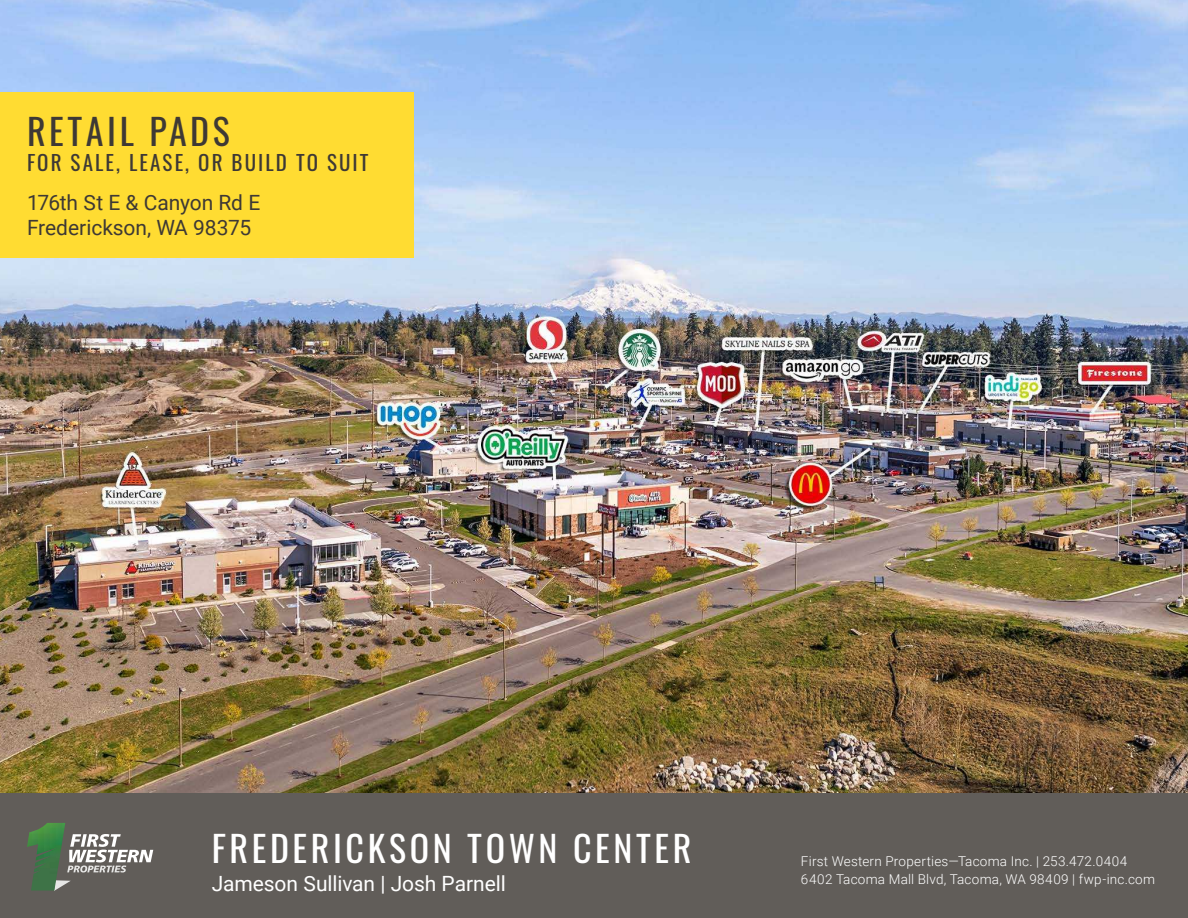
<style>
.page{position:relative;width:1188px;height:918px;background:#fff}
.page>*{position:absolute;margin:0;border:0;box-sizing:border-box;transform-origin:0 0}
.t1{font:36px "Oswald";letter-spacing:.1em;color:#fff}
.t2{font:36px "Oswald";letter-spacing:.1em;color:#3e3935}
.t3{font:21px/25.2px "Roboto";letter-spacing:-.005em;color:#3e3935}
.t4{font:21px "Roboto";letter-spacing:-.005em;color:#fff}
.t5{font:21px "Oswald";letter-spacing:.1em;color:#3e3935}
.t6{font:300 13.5px/18px "Roboto";letter-spacing:.02em;color:#fff}
</style>
<div class="page">
<img style="left:0;top:0;width:1188px;height:793px">
<div style="left:0;top:793px;width:1188px;height:125px;background:#615d59"></div>
<svg style="left:65px;top:880px;width:6px;height:4px"></svg>
<svg style="left:67px;top:834px;width:86px;height:39px"></svg>
<img style="left:27px;top:823px;width:38px;height:68px">
<div style="left:0;top:92px;width:414px;height:165px;background:#ffdc32"></div>
<h1 class="t2" style="left:27px;top:99px;width:204px">RETAIL PADS</h1>
<h2 class="t5" style="left:27px;top:144px;width:343px">FOR SALE, LEASE, OR BUILD TO SUIT</h2>
<h2 class="t3" style="left:27px;top:189px;width:235px">176th St E &amp; Canyon Rd E<br>Frederickson, WA 98375</h2>
<h1 class="t1" style="left:212px;top:816px;width:481px">FREDERICKSON TOWN CENTER</h1>
<h2 class="t4" style="left:212px;top:869px;width:296px">Jameson Sullivan | Josh Parnell</h2>
<p class="t6" style="left:801px;top:851px;width:356px">First Western Properties—Tacoma Inc. | 253.472.0404<br>6402 Tacoma Mall Blvd, Tacoma, WA 98409 | fwp-inc.com</p>
</div>
